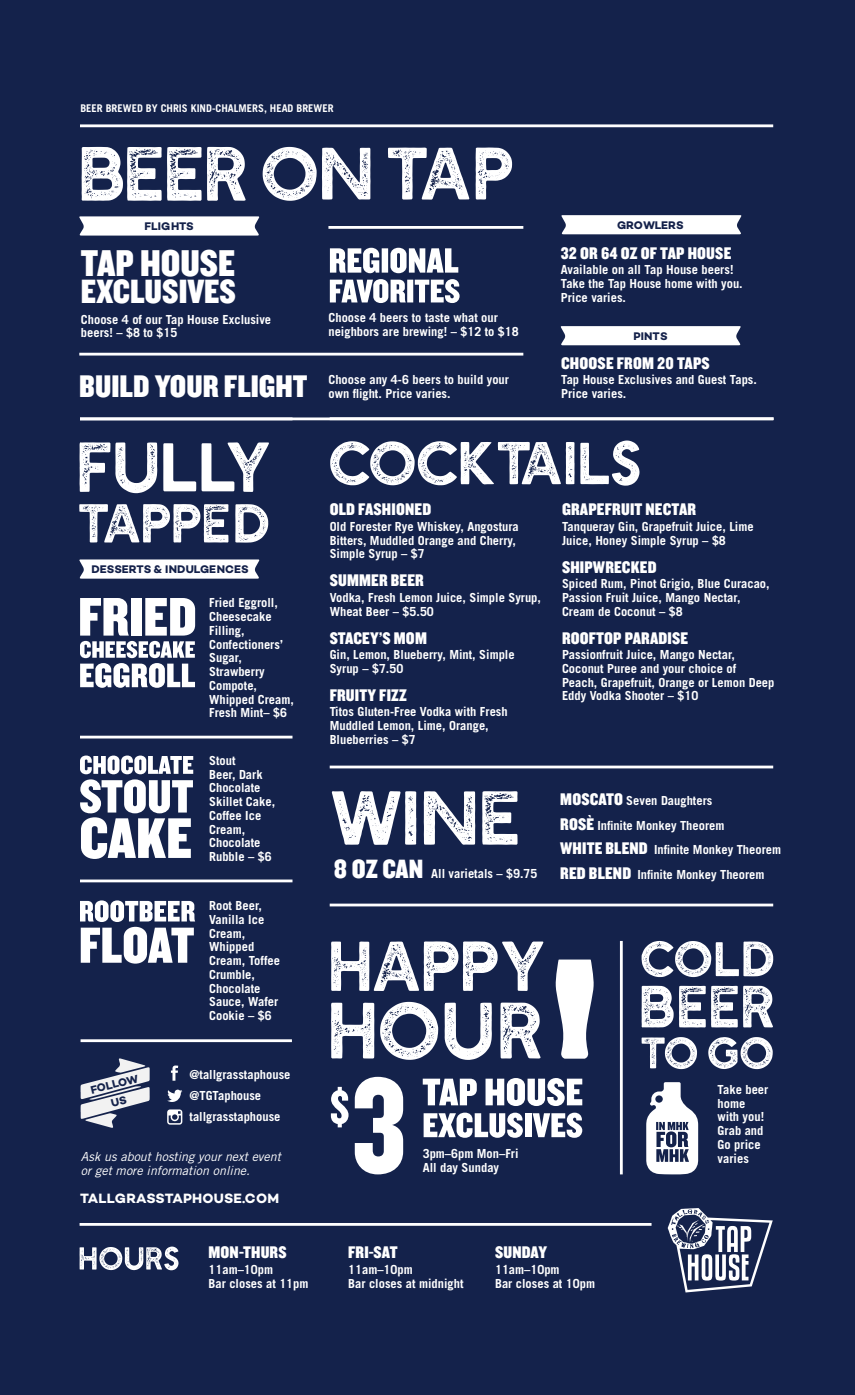
<style>
.page{position:relative;width:855px;height:1395px;background:#14224b}
.page>*{position:absolute;margin:0;border:0;box-sizing:border-box;transform-origin:0 0}
.t1{font:70.12px "Heinberg Textured";color:#fff}
.t2{font:55.38px "Heinberg Textured";letter-spacing:-.005em;color:#fff}
.t3{font:50.25px "Heinberg Textured";color:#fff}
.Body{font:38.75px "Knockout 70 Full Welterwt";color:#fff}
.Body-2{font:35px "Knockout 70 Full Welterwt";color:#fff}
.Body-3{font:32.5px "Knockout 70 Full Welterwt";color:#fff}
.Subhead{font:17.5px "Knockout 70 Full Welterwt";letter-spacing:.01em;color:#fff}
.Body_-_White{font:13.75px "Campton Bold DEMO";letter-spacing:.015em;color:#fff}
.Body_-_White-2{font:700 12.5px/13.8px "Trade Gothic";color:#fff}
.Subhead-2{font:700 12.5px "Trade Gothic";color:#fff}
.Body_-_White-3{font:italic 12.5px/13.8px "Trade Gothic";color:#fff}
.Body-4{font:700 12.5px "Trade Gothic";color:#fff}
.t4{font:11.25px "Campton Bold DEMO";color:#14214a}
.Body-5{font:11.25px "Campton Bold DEMO";color:#14224b}
.Body-6{font:700 10.62px "Trade Gothic";color:#fff}
.s1{font-family:"Knockout 70 Full Welterwt";font-weight:400;font-size:27.5px}
.s2{font-family:"Knockout 70 Full Welterwt";font-weight:400;font-size:17.5px}
</style>
<div class="page">
<hr style="left:80px;top:736px;width:212px;height:3px;background:#fff">
<hr style="left:80px;top:124px;width:693px;height:3px;background:#fff">
<hr style="left:80px;top:417px;width:693px;height:3px;background:#fff">
<hr style="left:330px;top:766px;width:443px;height:2px;background:#fff">
<hr style="left:330px;top:904px;width:443px;height:2px;background:#fff">
<hr style="left:620px;top:941px;width:3px;height:233px;background:#fff">
<hr style="left:330px;top:417px;width:444px;height:3px;background:#fff">
<hr style="left:79px;top:353px;width:444px;height:3px;background:#fff">
<hr style="left:328px;top:226px;width:195px;height:3px;background:#fff">
<hr style="left:80px;top:1223px;width:572px;height:3px;background:#fff">
<hr style="left:81px;top:1039px;width:211px;height:3px;background:#fff">
<hr style="left:80px;top:880px;width:212px;height:2px;background:#fff">
<svg style="left:80px;top:900px;width:115px;height:64px"></svg>
<svg style="left:80px;top:756px;width:113px;height:103px"></svg>
<svg style="left:668px;top:1208px;width:105px;height:84px"></svg>
<svg style="left:80px;top:598px;width:115px;height:90px"></svg>
<svg style="left:80px;top:442px;width:189px;height:51px"></svg>
<svg style="left:82px;top:147px;width:164px;height:54px"></svg>
<svg style="left:560px;top:326px;width:181px;height:19px;background:#f5f6f8"></svg>
<svg style="left:561px;top:215px;width:181px;height:19px;background:#f5f6f7"></svg>
<svg style="left:79px;top:216px;width:181px;height:20px;background:#eeeff2"></svg>
<svg style="left:330px;top:279px;width:130px;height:24px"></svg>
<svg style="left:330px;top:248px;width:128px;height:25px"></svg>
<svg style="left:423px;top:1079px;width:54px;height:26px"></svg>
<svg style="left:486px;top:1078px;width:96px;height:28px"></svg>
<svg style="left:424px;top:1113px;width:99px;height:25px"></svg>
<div style="left:525px;top:1113px;width:6px;height:24px;background:#fff"></div>
<svg style="left:533px;top:1113px;width:49px;height:25px"></svg>
<svg style="left:355px;top:1077px;width:48px;height:97px"></svg>
<svg style="left:331px;top:1087px;width:18px;height:40px"></svg>
<svg style="left:331px;top:1002px;width:210px;height:58px"></svg>
<svg style="left:331px;top:941px;width:213px;height:50px"></svg>
<svg style="left:646px;top:1082px;width:53px;height:92px"></svg>
<svg style="left:555px;top:960px;width:39px;height:99px"></svg>
<svg style="left:642px;top:941px;width:131px;height:36px"></svg>
<svg style="left:642px;top:986px;width:131px;height:42px"></svg>
<svg style="left:642px;top:1037px;width:55px;height:32px"></svg>
<svg style="left:708px;top:1037px;width:65px;height:32px"></svg>
<svg style="left:167px;top:1090px;width:15px;height:12px"></svg>
<svg style="left:167px;top:1109px;width:15px;height:16px"></svg>
<svg style="left:171px;top:1066px;width:7px;height:15px"></svg>
<svg style="left:263px;top:147px;width:108px;height:54px"></svg>
<svg style="left:388px;top:148px;width:82px;height:52px"></svg>
<svg style="left:476px;top:148px;width:36px;height:52px"></svg>
<svg style="left:79px;top:559px;width:180px;height:20px;background:#eff0f2"></svg>
<svg style="left:80px;top:1247px;width:99px;height:23px"></svg>
<svg style="left:81px;top:1058px;width:69px;height:70px"></svg>
<p class="Body-6" style="left:80px;top:102px;width:255px">BEER BREWED BY CHRIS KIND-CHALMERS, HEAD BREWER</p>
<p class="t4" style="left:145px;top:219px;width:51px">FLIGHTS</p>
<p class="t4" style="left:617px;top:218px;width:68px">GROWLERS</p>
<p class="Body" style="left:81px;top:238px;width:156px">TAP HOUSE</p>
<p class="Body-2" style="left:81px;top:269px;width:157px">EXCLUSIVES</p>
<p class="Body_-_White-2" style="left:81px;top:312px;width:192px">Choose 4 of our Tap House Exclusive beers! – $8 to $15</p>
<p class="Body-3" style="left:79px;top:365px;width:230px">BUILD YOUR FLIGHT</p>
<h3 class="t3" style="left:79px;top:484px;width:194px">TAPPED</h3>
<p class="t4" style="left:92px;top:563px;width:159px">DESSERTS &amp; INDULGENCES</p>
<p class="Body-5" style="left:89px;top:1084px;width:51px;rotate:-14deg">FOLLOW</p>
<p class="Body_-_White-2" style="left:209px;top:596px;width:86px">Fried Eggroll,<br>Cheesecake<br>Filling,<br>Confectioners’<br>Sugar,<br>Strawberry<br>Compote,<br>Whipped Cream,<br>Fresh Mint– $6</p>
<p class="Body_-_White-2" style="left:209px;top:753px;width:67px">Stout<br>Beer, Dark<br>Chocolate<br>Skillet Cake,<br>Coffee Ice<br>Cream,<br>Chocolate<br>Rubble – $6</p>
<p class="Body_-_White-2" style="left:209px;top:899px;width:72px">Root Beer,<br>Vanilla Ice<br>Cream,<br>Whipped<br>Cream, Toffee<br>Crumble,<br>Chocolate<br>Sauce, Wafer<br>Cookie – $6</p>
<p class="Body_-_White-2" style="left:190px;top:1067px;width:102px">@tallgrasstaphouse</p>
<p class="Body_-_White-2" style="left:189px;top:1088px;width:73px">@TGTaphouse</p>
<p class="Body_-_White-2" style="left:190px;top:1110px;width:92px">tallgrasstaphouse</p>
<p class="Body_-_White-3" style="left:81px;top:1150px;width:201px">Ask us about hosting your next event or get more information online.</p>
<p class="Body_-_White" style="left:80px;top:1190px;width:201px">TALLGRASSTAPHOUSE.COM</p>
<p class="Subhead" style="left:209px;top:1241px;width:80px">MON-THURS</p>
<p class="Body_-_White-2" style="left:209px;top:1262px;width:102px">11am–10pm<br>Bar closes at 11pm</p>
<p class="Body_-_White-2" style="left:328px;top:311px;width:192px">Choose 4 beers to taste what our neighbors are brewing! – $12 to $18</p>
<p class="Body_-_White-2" style="left:328px;top:372px;width:182px">Choose any 4-6 beers to build your own flight. Price varies.</p>
<p class="Subhead" style="left:561px;top:242px;width:172px">32 OR 64 OZ OF TAP HOUSE</p>
<p class="Body_-_White-2" style="left:561px;top:263px;width:183px">Available on all Tap House beers!<br>Take the Tap House home with you.<br>Price varies.</p>
<p class="t4" style="left:634px;top:329px;width:36px">PINTS</p>
<p class="Subhead" style="left:561px;top:351px;width:150px">CHOOSE FROM 20 TAPS</p>
<p class="Body_-_White-2" style="left:561px;top:373px;width:197px">Tap House Exclusives and Guest Taps.<br>Price varies.</p>
<h2 class="t2" style="left:330px;top:420px;width:315px">COCKTAILS</h2>
<p class="Subhead" style="left:330px;top:498px;width:103px">OLD FASHIONED</p>
<p class="Body_-_White-2" style="left:330px;top:519px;width:191px">Old Forester Rye Whiskey, Angostura<br>Bitters, Muddled Orange and Cherry,<br>Simple Syrup – $7</p>
<p class="Subhead" style="left:330px;top:569px;width:96px">SUMMER BEER</p>
<p class="Body_-_White-2" style="left:330px;top:590px;width:213px">Vodka, Fresh Lemon Juice, Simple Syrup,<br>Wheat Beer – $5.50</p>
<p class="Subhead" style="left:330px;top:626px;width:99px">STACEY’S MOM</p>
<p class="Body_-_White-2" style="left:330px;top:648px;width:186px">Gin, Lemon, Blueberry, Mint, Simple<br>Syrup – $7.50</p>
<p class="Subhead" style="left:330px;top:684px;width:79px">FRUITY FIZZ</p>
<p class="Body_-_White-2" style="left:330px;top:705px;width:180px">Titos Gluten-Free Vodka with Fresh<br>Muddled Lemon, Lime, Orange,<br>Blueberries – $7</p>
<h1 class="t1" style="left:332px;top:763px;width:193px">WINE</h1>
<p class="Body-4" style="left:334px;top:866px;width:205px"><span class="s1">8 OZ CAN</span> All varietals – $9.75</p>
<p class="Subhead" style="left:562px;top:498px;width:136px">GRAPEFRUIT NECTAR</p>
<p class="Body_-_White-2" style="left:562px;top:519px;width:193px">Tanqueray Gin, Grapefruit Juice, Lime<br>Juice, Honey Simple Syrup – $8</p>
<p class="Subhead" style="left:562px;top:555px;width:96px">SHIPWRECKED</p>
<p class="Body_-_White-2" style="left:562px;top:577px;width:209px">Spiced Rum, Pinot Grigio, Blue Curacao,<br>Passion Fruit Juice, Mango Nectar,<br>Cream de Coconut – $8</p>
<p class="Subhead" style="left:562px;top:626px;width:128px">ROOFTOP PARADISE</p>
<p class="Body_-_White-2" style="left:562px;top:648px;width:214px">Passionfruit Juice, Mango Nectar,<br>Coconut Puree and your choice of<br>Peach, Grapefruit, Orange or Lemon Deep<br>Eddy Vodka Shooter – $10</p>
<p class="Subhead-2" style="left:560px;top:793px;width:154px"><span class="s2">MOSCATO</span> Seven Daughters</p>
<p class="Subhead-2" style="left:560px;top:818px;width:166px"><span class="s2">ROSÈ</span> Infinite Monkey Theorem</p>
<p class="Subhead-2" style="left:560px;top:842px;width:222px"><span class="s2">WHITE BLEND</span> Infinite Monkey Theorem</p>
<p class="Subhead-2" style="left:560px;top:867px;width:206px"><span class="s2">RED BLEND</span> Infinite Monkey Theorem</p>
<p class="Body_-_White-2" style="left:423px;top:1147px;width:97px">3pm–6pm Mon–Fri<br>All day Sunday</p>
<p class="Body_-_White-2" style="left:718px;top:1082px;width:52px">Take beer home with you!<br>Grab and<br>Go price varies</p>
<p class="Subhead" style="left:348px;top:1241px;width:51px">FRI-SAT</p>
<p class="Body_-_White-2" style="left:348px;top:1262px;width:117px">11am–10pm<br>Bar closes at midnight</p>
<p class="Subhead" style="left:495px;top:1241px;width:54px">SUNDAY</p>
<p class="Body_-_White-2" style="left:495px;top:1262px;width:102px">11am–10pm<br>Bar closes at 10pm</p>
</div>
